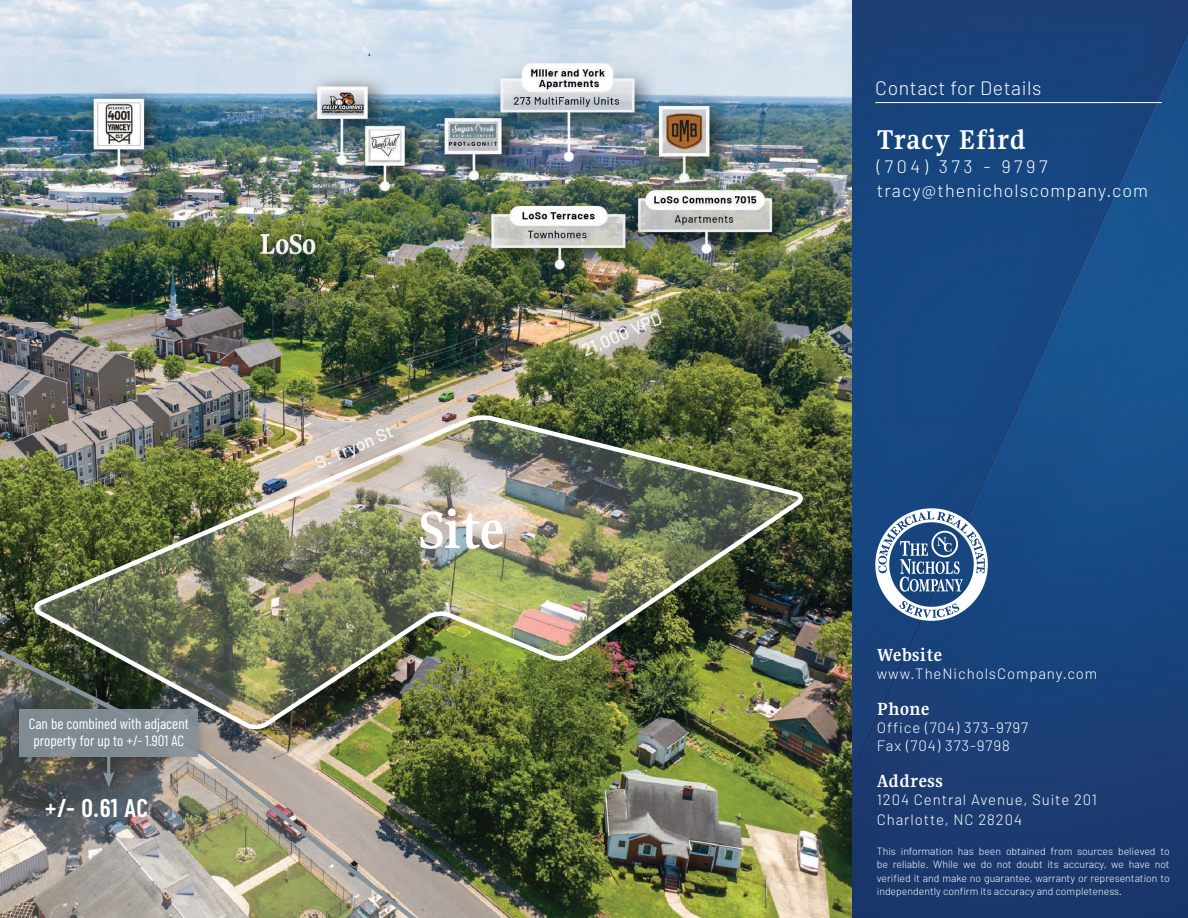
<style>
.page{position:relative;width:1188px;height:918px;background:#fff}
.page>*{position:absolute;margin:0;border:0;box-sizing:border-box;transform-origin:0 0}
.t1{font:700 57px "Gupter";color:#fff}
.t2{font:700 30px "Gupter";letter-spacing:.03em;color:#fff}
.t3{font:600 25.5px "Barlow Condensed";color:#fff}
.t4{font:700 19.5px "Gupter";letter-spacing:.03em;color:#fff}
.t5{font:300 19.5px "Barlow";letter-spacing:.03em;color:#fff}
.t6{font:300 18px "Barlow";letter-spacing:.06em;color:#fff}
.t7{font:300 18px "Barlow";letter-spacing:.2em;color:#fff}
.t8{font:300 15px "Barlow";letter-spacing:.06em;color:#fff}
.t9{font:15px/16.5px "Barlow Condensed";color:#fff;text-align:center}
.t10{font:300 10.5px/13.5px "Barlow";color:#fff;text-align:justify}
</style>
<div class="page">
<img style="left:0;top:0;width:852px;height:918px">
<img style="left:34px;top:412px;width:773px;height:322px">
<img style="left:0;top:629px;width:439px;height:289px">
<div style="left:13px;top:704px;width:195px;height:92px;background:#020304;opacity:.2"></div>
<div style="left:20px;top:710px;width:178px;height:47px;background:#7f8a91"></div>
<hr style="left:107px;top:756px;width:3px;height:21px;background:#87939b">
<svg style="left:103px;top:771px;width:12px;height:16px"></svg>
<svg style="left:852px;top:0;width:336px;height:918px;background:#18447d"></svg>
<hr style="left:875px;top:102px;width:287px;height:1px;background:#fff">
<svg style="left:875px;top:508px;width:113px;height:113px"></svg>
<p class="t9" style="left:29px;top:715px;width:161px">Can be combined with adjacent property for up to +/- 1.901 AC</p>
<p class="t3" style="left:45px;top:790px;width:105px">+/- 0.61 AC</p>
<p class="t1" style="left:419px;top:500px;width:87px">Site</p>
<p class="t5" style="left:875px;top:75px;width:168px">Contact for Details</p>
<p class="t2" style="left:877px;top:124px;width:151px">Tracy Efird</p>
<p class="t7" style="left:877px;top:156px;width:172px">(704) 373 - 9797</p>
<p class="t6" style="left:877px;top:180px;width:273px">tracy@thenicholscompany.com</p>
<p class="t4" style="left:877px;top:645px;width:67px">Website</p>
<p class="t8" style="left:877px;top:664px;width:222px">www.TheNicholsCompany.com</p>
<p class="t4" style="left:877px;top:699px;width:54px">Phone</p>
<p class="t8" style="left:877px;top:718px;width:153px">Office (704) 373-9797</p>
<p class="t8" style="left:877px;top:736px;width:135px">Fax (704) 373-9798</p>
<p class="t4" style="left:877px;top:771px;width:68px">Address</p>
<p class="t8" style="left:877px;top:790px;width:222px">1204 Central Avenue, Suite 201</p>
<p class="t8" style="left:877px;top:810px;width:147px">Charlotte, NC 28204</p>
<p class="t10" style="left:877px;top:844px;width:294px">This information has been obtained from sources believed to be reliable. While we do not doubt its accuracy, we have not verified it and make no guarantee, warranty or representation to independently confirm its accuracy and completeness.</p>
</div>
